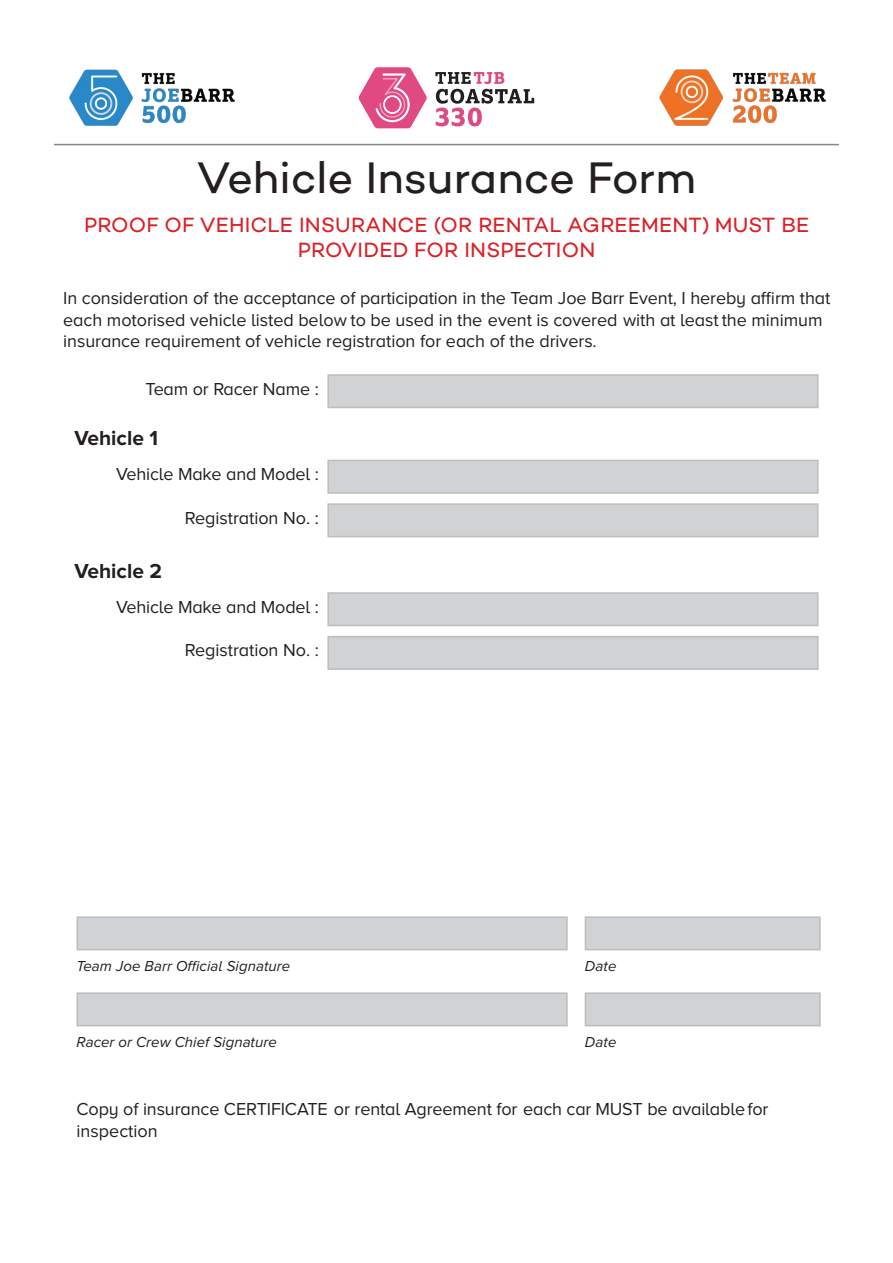
<style>
.page{position:relative;width:893px;height:1263px;background:#fff}
.page>*{position:absolute;margin:0;border:0;box-sizing:border-box;transform-origin:0 0}
.t1{font:45px "Campton";letter-spacing:-.005em;color:#231f20}
.t2{font:21px/25.2px "Campton";letter-spacing:.01em;color:#db1f25;text-align:center}
.t3{font:700 21px "Proxima Nova";color:#231f20}
.t4{font:18px/21.6px "Proxima Nova A";letter-spacing:-.005em;color:#231f20}
.t5{font:italic 15px "Proxima Nova A";letter-spacing:.005em;color:#231f20}
</style>
<div class="page">
<img style="left:69px;top:69px;width:166px;height:57px">
<img style="left:659px;top:69px;width:167px;height:57px">
<hr style="left:54px;top:144px;width:785px;height:1px;background:#868788">
<div style="left:77px;top:916px;width:491px;height:34px;background:#d1d2d4;border:2px solid #bcbdc0"></div>
<div style="left:585px;top:916px;width:236px;height:34px;background:#d1d2d4;border:2px solid #bcbdc0"></div>
<div style="left:77px;top:992px;width:491px;height:34px;background:#d1d2d4;border:2px solid #bcbdc0"></div>
<div style="left:585px;top:992px;width:236px;height:34px;background:#d1d2d4;border:2px solid #bcbdc0"></div>
<div style="left:327px;top:374px;width:492px;height:34px;background:#d1d2d4;border:2px solid #bcbdc0"></div>
<div style="left:327px;top:460px;width:492px;height:34px;background:#d1d2d4;border:2px solid #bcbdc0"></div>
<div style="left:327px;top:503px;width:492px;height:34px;background:#d1d2d4;border:2px solid #bcbdc0"></div>
<div style="left:327px;top:592px;width:492px;height:34px;background:#d1d2d4;border:2px solid #bcbdc0"></div>
<div style="left:327px;top:636px;width:492px;height:34px;background:#d1d2d4;border:2px solid #bcbdc0"></div>
<svg style="left:359px;top:67px;width:68px;height:61px"></svg>
<svg style="left:435px;top:72px;width:99px;height:54px"></svg>
<h1 class="t1" style="left:197px;top:157px;width:501px">Vehicle Insurance Form</h1>
<p class="t2" style="left:84px;top:214px;width:727px">PROOF OF VEHICLE INSURANCE (OR RENTAL AGREEMENT) MUST BE<br>PROVIDED FOR INSPECTION</p>
<p class="t4" style="left:63px;top:288px;width:769px">In consideration of the acceptance of participation in the Team Joe Barr Event, I hereby affirm that each motorised vehicle listed below to be used in the event is covered with at least the minimum insurance requirement of vehicle registration for each of the drivers.</p>
<p class="t4" style="left:146px;top:379px;width:175px">Team or Racer Name :</p>
<p class="t3" style="left:74px;top:429px;width:85px">Vehicle 1</p>
<p class="t4" style="left:116px;top:464px;width:204px">Vehicle Make and Model :</p>
<p class="t4" style="left:185px;top:508px;width:135px">Registration No. :</p>
<p class="t3" style="left:74px;top:561px;width:89px">Vehicle 2</p>
<p class="t4" style="left:116px;top:597px;width:204px">Vehicle Make and Model :</p>
<p class="t4" style="left:185px;top:640px;width:135px">Registration No. :</p>
<p class="t5" style="left:77px;top:959px;width:215px">Team Joe Barr Official Signature</p>
<p class="t5" style="left:585px;top:959px;width:33px">Date</p>
<p class="t5" style="left:77px;top:1035px;width:202px">Racer or Crew Chief Signature</p>
<p class="t5" style="left:585px;top:1035px;width:33px">Date</p>
<p class="t4" style="left:77px;top:1099px;width:693px">Copy of insurance CERTIFICATE or rental Agreement for each car MUST be availablefor inspection</p>
</div>
